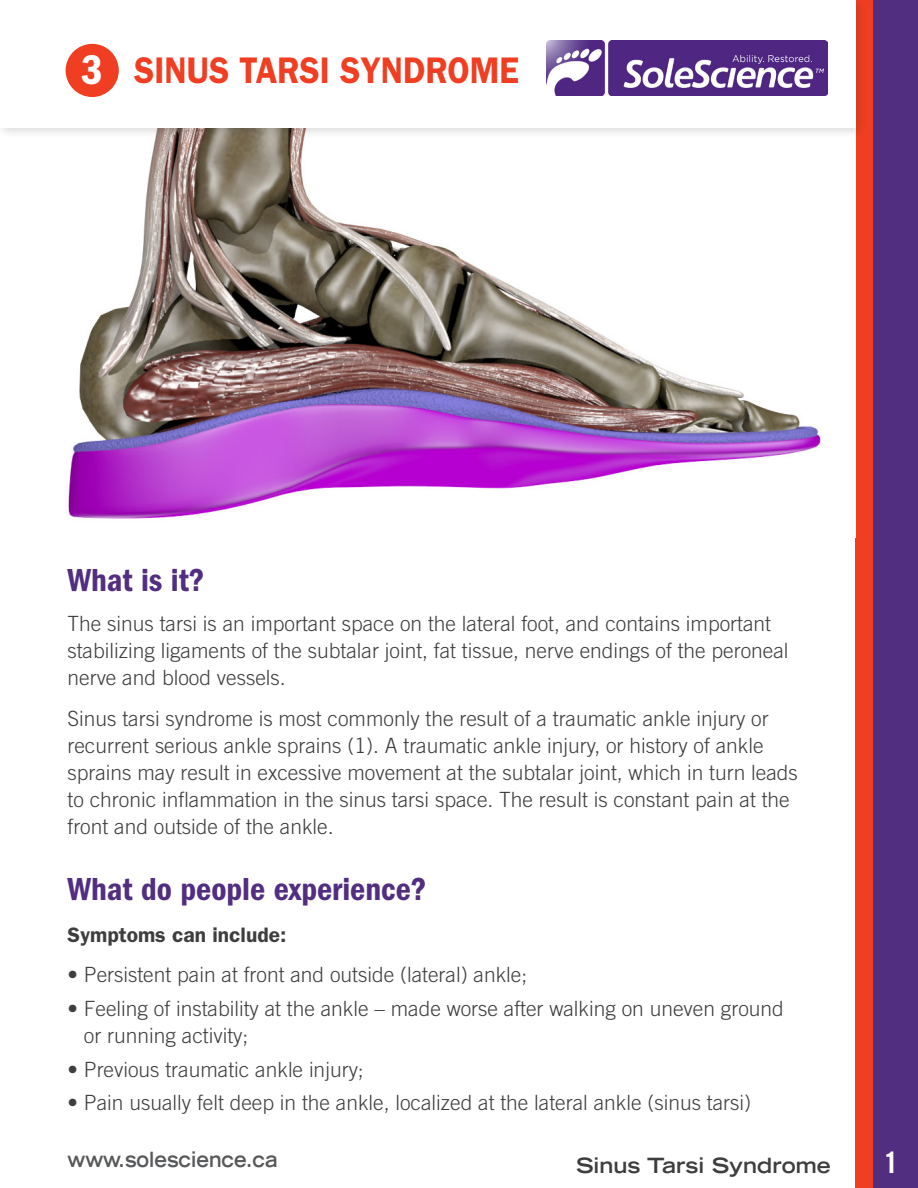
<style>
.page{position:relative;width:918px;height:1188px;background:#fff}
.page>*{position:absolute;margin:0;border:0;box-sizing:border-box;transform-origin:0 0}
.t1{font:42.9px "ITC Franklin Gothic Std Dm Cd";color:#fff}
.t2{font:600 37.2px "ITC Franklin Gothic Std";color:#ef3e22;scale:.91 1}
.t3{font:33px "ITC Franklin Gothic Std Dm Cd";color:#522e81}
.Text{font:700 29.4px "Trade Gothic LT Std";color:#fff}
.Text-2{font:300 21px/27px "Trade Gothic LT Std";color:#3e3e3f}
.Bullets{font:300 21px/27px "Trade Gothic LT Std";color:#3e3e3f}
.t4{font:600 21px "ITC Franklin Gothic Std";color:#3e3e3f}
.t5{font:700 expanded 21px "Trade Gothic LT Std";color:#57585a;scale:.9 1}
.t6{font:700 expanded 21px "Trade Gothic LT Std";color:#3e3e3f}
</style>
<div class="page">
<div style="left:855px;top:0;width:63px;height:1188px;background:#522e81"></div>
<div style="left:855px;top:0;width:18px;height:1188px;background:#ef3e22"></div>
<img style="left:68px;top:140px;width:755px;height:379px">
<div style="left:0;top:0;width:868px;height:140px;background:#231f20;opacity:.15"></div>
<div style="left:0;top:0;width:855px;height:127px;background:#fff"></div>
<img style="left:547px;top:41px;width:281px;height:54px">
<div style="left:66px;top:44px;width:53px;height:53px;background:#ef3e22;border-radius:50%"></div>
<p class="t1" style="left:81px;top:45px;width:23px">3</p>
<p class="t2" style="left:134px;top:48px;width:425px">SINUS TARSI SYNDROME</p>
<h1 class="t3" style="left:68px;top:561px;width:139px">What is it?</h1>
<p class="Text-2" style="left:68px;top:610px;width:723px">The sinus tarsi is an important space on the lateral foot, and contains important stabilizing ligaments of the subtalar joint, fat tissue, nerve endings of the peroneal nerve and blood vessels.</p>
<p class="Text-2" style="left:68px;top:704px;width:732px">Sinus tarsi syndrome is most commonly the result of a traumatic ankle injury or recurrent serious ankle sprains (1). A traumatic ankle injury, or history of ankle sprains may result in excessive movement at the subtalar joint, which in turn leads to chronic inflammation in the sinus tarsi space. The result is constant pain at the front and outside of the ankle.</p>
<h1 class="t3" style="left:68px;top:871px;width:361px">What do people experience?</h1>
<h2 class="t4" style="left:68px;top:922px;width:220px">Symptoms can include:</h2>
<p class="Text-2" style="left:68px;top:961px;width:461px">• Persistent pain at front and outside (lateral) ankle;</p>
<p class="Bullets" style="left:84px;top:995px;width:702px;text-indent:-16px">• Feeling of instability at the ankle – made worse after walking on uneven ground or running activity;</p>
<p class="Bullets" style="left:68px;top:1055px;width:298px">• Previous traumatic ankle injury;</p>
<p class="Bullets" style="left:68px;top:1089px;width:685px">• Pain usually felt deep in the ankle, localized at the lateral ankle (sinus tarsi)</p>
<p class="t5" style="left:68px;top:1146px;width:235px">www.solescience.ca</p>
<p class="t6" style="left:576px;top:1152px;width:256px">Sinus Tarsi Syndrome</p>
<p class="Text" style="left:883px;top:1144px;width:18px">1</p>
</div>
